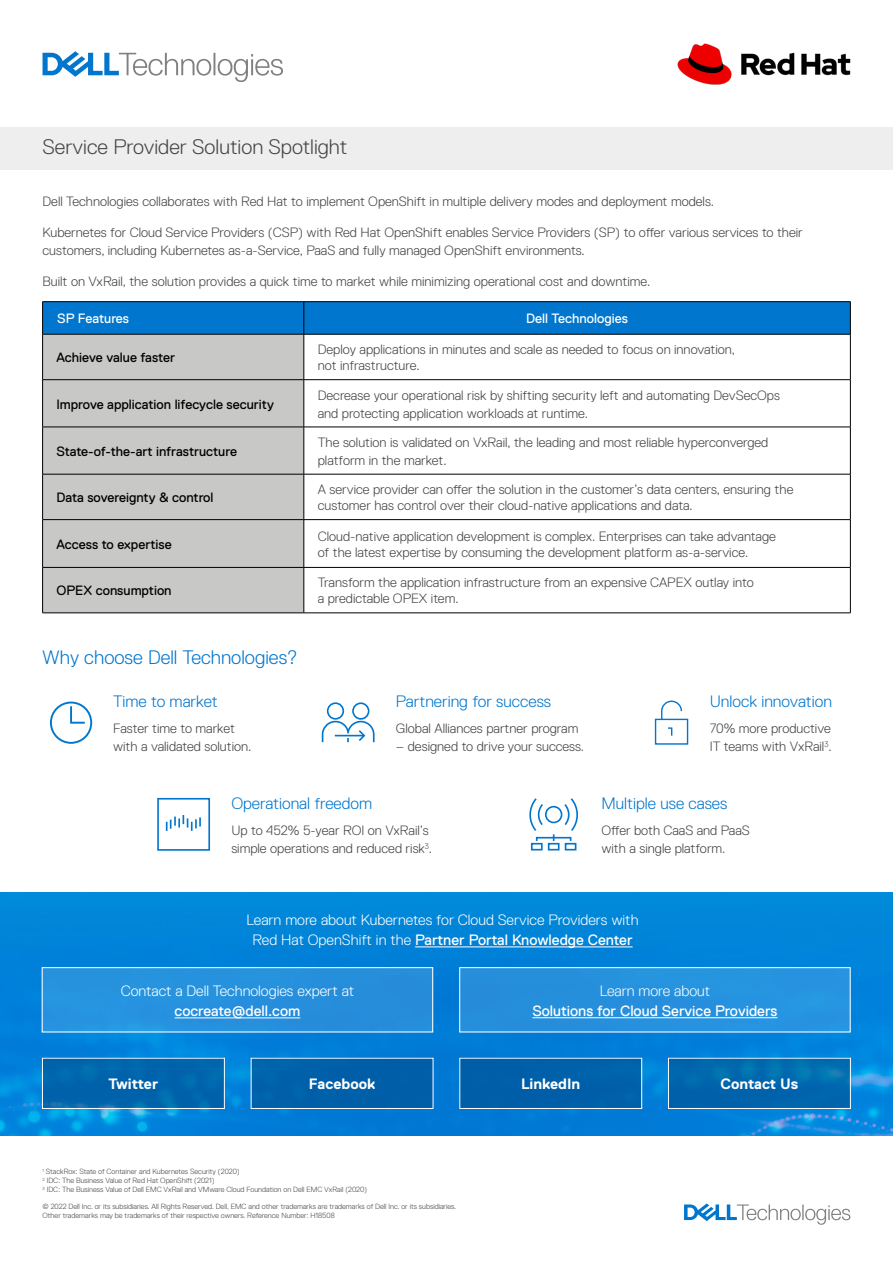
<style>
.page{position:relative;width:893px;height:1263px;background:#fff}
.page>*{position:absolute;margin:0;border:0;box-sizing:border-box;transform-origin:0 0}
.t1{font:300 21px "Dell Replica";color:#444}
.t2{font:300 19.5px "Dell Replica";color:#0076ce}
.t3{font:300 16.5px "Dell Replica";color:#0076ce}
.t4{font:300 15px/19.5px "Dell Replica";color:#fff;text-align:center}
.t5{font:15px "Dell Replica TT";color:#fff}
.t6{font:700 15px "Dell Replica";color:#fff}
.t7{font:15px "Dell Replica";color:#fff}
.t8{font:300 15px "Dell Replica TT";color:#fff}
.t9{font:300 13.5px/18px "Dell Replica";color:#444}
.t10{font:13.5px "Dell Replica";color:#000}
.t11{font:13.5px "Dell Replica";color:#fff}
.t12{font:300 7.5px/9px "Dell Replica";color:#444}
.s1{font-weight:400}
</style>
<div class="page">
<img style="left:0;top:893px;width:893px;height:243px">
<div style="left:0;top:128px;width:893px;height:42px;background:#eee"></div>
<div style="left:43px;top:302px;width:807px;height:32px;background:#0076ce"></div>
<div style="left:43px;top:335px;width:261px;height:278px;background:#c8c9c7"></div>
<hr style="left:42px;top:301px;width:262px;height:1px;background:#000">
<hr style="left:42px;top:302px;width:1px;height:32px;background:#000">
<hr style="left:304px;top:301px;width:547px;height:1px;background:#000">
<hr style="left:304px;top:302px;width:1px;height:32px;background:#000">
<hr style="left:850px;top:302px;width:1px;height:32px;background:#000">
<hr style="left:42px;top:334px;width:262px;height:1px;background:#000">
<hr style="left:42px;top:334px;width:1px;height:45px;background:#000">
<hr style="left:304px;top:334px;width:547px;height:1px;background:#000">
<hr style="left:304px;top:334px;width:1px;height:45px;background:#000">
<hr style="left:850px;top:334px;width:1px;height:45px;background:#000">
<hr style="left:42px;top:379px;width:262px;height:1px;background:#000">
<hr style="left:42px;top:380px;width:1px;height:47px;background:#000">
<hr style="left:304px;top:379px;width:547px;height:1px;background:#000">
<hr style="left:304px;top:380px;width:1px;height:47px;background:#000">
<hr style="left:850px;top:380px;width:1px;height:47px;background:#000">
<hr style="left:42px;top:427px;width:262px;height:1px;background:#000">
<hr style="left:42px;top:427px;width:1px;height:47px;background:#000">
<hr style="left:304px;top:427px;width:547px;height:1px;background:#000">
<hr style="left:304px;top:427px;width:1px;height:47px;background:#000">
<hr style="left:850px;top:427px;width:1px;height:47px;background:#000">
<hr style="left:42px;top:474px;width:262px;height:1px;background:#000">
<hr style="left:42px;top:474px;width:1px;height:45px;background:#000">
<hr style="left:304px;top:474px;width:547px;height:1px;background:#000">
<hr style="left:304px;top:474px;width:1px;height:45px;background:#000">
<hr style="left:850px;top:474px;width:1px;height:45px;background:#000">
<hr style="left:42px;top:519px;width:262px;height:1px;background:#000">
<hr style="left:42px;top:520px;width:1px;height:47px;background:#000">
<hr style="left:304px;top:519px;width:547px;height:1px;background:#000">
<hr style="left:304px;top:520px;width:1px;height:47px;background:#000">
<hr style="left:850px;top:520px;width:1px;height:47px;background:#000">
<hr style="left:42px;top:567px;width:262px;height:1px;background:#000">
<hr style="left:42px;top:568px;width:1px;height:45px;background:#000">
<hr style="left:304px;top:567px;width:547px;height:1px;background:#000">
<hr style="left:304px;top:568px;width:1px;height:45px;background:#000">
<hr style="left:850px;top:568px;width:1px;height:45px;background:#000">
<hr style="left:42px;top:613px;width:262px;height:1px;background:#000">
<hr style="left:304px;top:613px;width:547px;height:1px;background:#000">
<svg style="left:43px;top:51px;width:240px;height:31px"></svg>
<svg style="left:684px;top:1203px;width:166px;height:22px"></svg>
<hr style="left:415px;top:947px;width:218px;height:1px;background:#fff">
<div style="left:42px;top:1058px;width:182px;height:51px;background:#0064ac"></div>
<div style="left:251px;top:1058px;width:182px;height:51px;background:#005fa8"></div>
<div style="left:459px;top:1058px;width:182px;height:51px;background:#005fa8"></div>
<svg style="left:670px;top:1060px;width:179px;height:47px;background:#0067ad"></svg>
<div style="left:42px;top:1058px;width:183px;height:51px;border:1px solid #fff"></div>
<div style="left:251px;top:1058px;width:182px;height:51px;border:1px solid #fff"></div>
<div style="left:459px;top:1058px;width:183px;height:51px;border:1px solid #fff"></div>
<div style="left:668px;top:1058px;width:183px;height:51px;border:1px solid #fff"></div>
<div style="left:41px;top:967px;width:392px;height:66px;background:#2691dd"></div>
<div style="left:42px;top:967px;width:391px;height:65px;border:1px solid #fff"></div>
<hr style="left:175px;top:1018px;width:125px;height:1px;background:#fff">
<div style="left:459px;top:967px;width:392px;height:66px;background:#2691de"></div>
<div style="left:459px;top:967px;width:391px;height:65px;border:1px solid #fff"></div>
<hr style="left:532px;top:1017px;width:245px;height:1px;background:#fff">
<div style="left:157px;top:798px;width:53px;height:53px;border:2px solid #0076ce"></div>
<svg style="left:166px;top:815px;width:35px;height:16px"></svg>
<div style="left:545px;top:806px;width:17px;height:17px;border:2px solid #0076ce;border-radius:8px"></div>
<svg style="left:529px;top:798px;width:14px;height:33px"></svg>
<svg style="left:564px;top:798px;width:14px;height:33px"></svg>
<div style="left:565px;top:843px;width:11px;height:7px;border:2px solid #0076ce"></div>
<div style="left:548px;top:843px;width:11px;height:7px;border:2px solid #0076ce"></div>
<div style="left:531px;top:843px;width:12px;height:7px;border:2px solid #0076ce"></div>
<div style="left:536px;top:837px;width:35px;height:5px;border:2px solid #0076ce"></div>
<div style="left:352px;top:702px;width:17px;height:18px;border:2px solid #0076ce;border-radius:50%"></div>
<svg style="left:322px;top:720px;width:53px;height:23px"></svg>
<div style="left:327px;top:702px;width:17px;height:18px;border:2px solid #0076ce;border-radius:50%"></div>
<div style="left:50px;top:701px;width:42px;height:43px;border:2px solid #0076ce;border-radius:50%"></div>
<svg style="left:70px;top:704px;width:17px;height:20px"></svg>
<svg style="left:660px;top:701px;width:23px;height:18px"></svg>
<div style="left:655px;top:719px;width:33px;height:25px;border:1px solid #0076ce"></div>
<svg style="left:668px;top:727px;width:5px;height:9px"></svg>
<img style="left:678px;top:43px;width:173px;height:42px">
<h1 class="t1" style="left:43px;top:135px;width:306px">Service Provider Solution Spotlight</h1>
<p class="t9" style="left:43px;top:193px;width:673px">Dell Technologies collaborates with Red Hat to implement OpenShift in multiple delivery modes and deployment models.</p>
<p class="t9" style="left:43px;top:223px;width:762px">Kubernetes for Cloud Service Providers (CSP) with Red Hat OpenShift enables Service Providers (SP) to offer various services to their customers, including Kubernetes as-a-Service, PaaS and fully managed OpenShift environments.</p>
<p class="t9" style="left:43px;top:272px;width:609px">Built on VxRail, the solution provides a quick time to market while minimizing operational cost and downtime.</p>
<p class="t11" style="left:57px;top:311px;width:73px">SP Features</p>
<p class="t11" style="left:526px;top:311px;width:103px">Dell Technologies</p>
<p class="t10" style="left:56px;top:350px;width:120px">Achieve value faster</p>
<p class="t9" style="left:318px;top:341px;width:419px;line-height:16.2px">Deploy applications in minutes and scale as needed to focus on innovation, not infrastructure.</p>
<p class="t10" style="left:56px;top:396px;width:219px">Improve application lifecycle security</p>
<p class="t9" style="left:318px;top:386px;width:464px">Decrease your operational risk by shifting security left and automating DevSecOps and protecting application workloads at runtime.</p>
<p class="t10" style="left:56px;top:444px;width:182px">State-of-the-art infrastructure</p>
<p class="t9" style="left:318px;top:433px;width:452px">The solution is validated on VxRail, the leading and most reliable hyperconverged platform in the market.</p>
<p class="t10" style="left:56px;top:490px;width:159px">Data sovereignty &amp; control</p>
<p class="t9" style="left:318px;top:481px;width:477px;line-height:16.2px">A service provider can offer the solution in the customer’s data centers, ensuring the customer has control over their cloud-native applications and data.</p>
<p class="t10" style="left:56px;top:537px;width:117px">Access to expertise</p>
<p class="t9" style="left:318px;top:528px;width:460px;line-height:16.2px">Cloud-native application development is complex. Enterprises can take advantage of the latest expertise by consuming the development platform as-a-service.</p>
<p class="t10" style="left:56px;top:583px;width:117px">OPEX consumption</p>
<p class="t9" style="left:318px;top:575px;width:437px;line-height:16.2px">Transform the application infrastructure from an expensive CAPEX outlay into a predictable OPEX item.</p>
<h2 class="t2" style="left:42px;top:647px;width:257px">Why choose Dell Technologies?</h2>
<p class="t3" style="left:113px;top:692px;width:106px">Time to market</p>
<p class="t9" style="left:113px;top:720px;width:140px">Faster time to market with a validated solution.</p>
<p class="t3" style="left:396px;top:692px;width:157px">Partnering for success</p>
<p class="t9" style="left:396px;top:720px;width:184px">Global Alliances partner program</p>
<p class="t9" style="left:396px;top:738px;width:190px">– designed to drive your success.</p>
<p class="t3" style="left:231px;top:794px;width:142px">Operational freedom</p>
<p class="t9" style="left:231px;top:821px;width:202px">Up to 452% 5-year ROI on VxRail’s simple operations and reduced risk<sup>3</sup>.</p>
<p class="t3" style="left:710px;top:692px;width:124px">Unlock innovation</p>
<p class="t9" style="left:710px;top:720px;width:123px">70% more productive<br>IT teams with VxRail<sup>3</sup>.</p>
<p class="t3" style="left:601px;top:794px;width:128px">Multiple use cases</p>
<p class="t9" style="left:601px;top:821px;width:150px">Offer both CaaS and PaaS with a single platform.</p>
<p class="t4" style="left:246px;top:910px;width:394px">Learn more about Kubernetes for Cloud Service Providers with<br>Red Hat OpenShift in the <span class="s1">Partner Portal Knowledge Center</span></p>
<p class="t4" style="left:121px;top:981px;width:235px">Contact a Dell Technologies expert at</p>
<p class="t7" style="left:175px;top:1002px;width:127px">cocreate@dell.com</p>
<p class="t8" style="left:600px;top:982px;width:112px">Learn more about</p>
<p class="t5" style="left:532px;top:1002px;width:247px">Solutions for Cloud Service Providers</p>
<p class="t6" style="left:109px;top:1076px;width:51px">Twitter</p>
<p class="t6" style="left:309px;top:1076px;width:68px">Facebook</p>
<p class="t6" style="left:521px;top:1076px;width:60px">LinkedIn</p>
<p class="t6" style="left:720px;top:1076px;width:79px">Contact Us</p>
<p class="t12" style="left:43px;top:1167px;width:326px"><sup>1</sup> StackRox: State of Container and Kubernetes Security (2020)<br><sup>2</sup> IDC: The Business Value of Red Hat OpenShift (2021)<br><sup>3</sup> IDC: The Business Value of Dell EMC VxRail and VMware Cloud Foundation on Dell EMC VxRail (2020)</p>
<p class="t12" style="left:43px;top:1202px;width:415px">© 2022 Dell Inc. or its subsidiaries. All Rights Reserved. Dell, EMC and other trademarks are trademarks of Dell Inc. or its subsidiaries.<br>Other trademarks may be trademarks of their respective owners. Reference Number: H18508</p>
</div>
